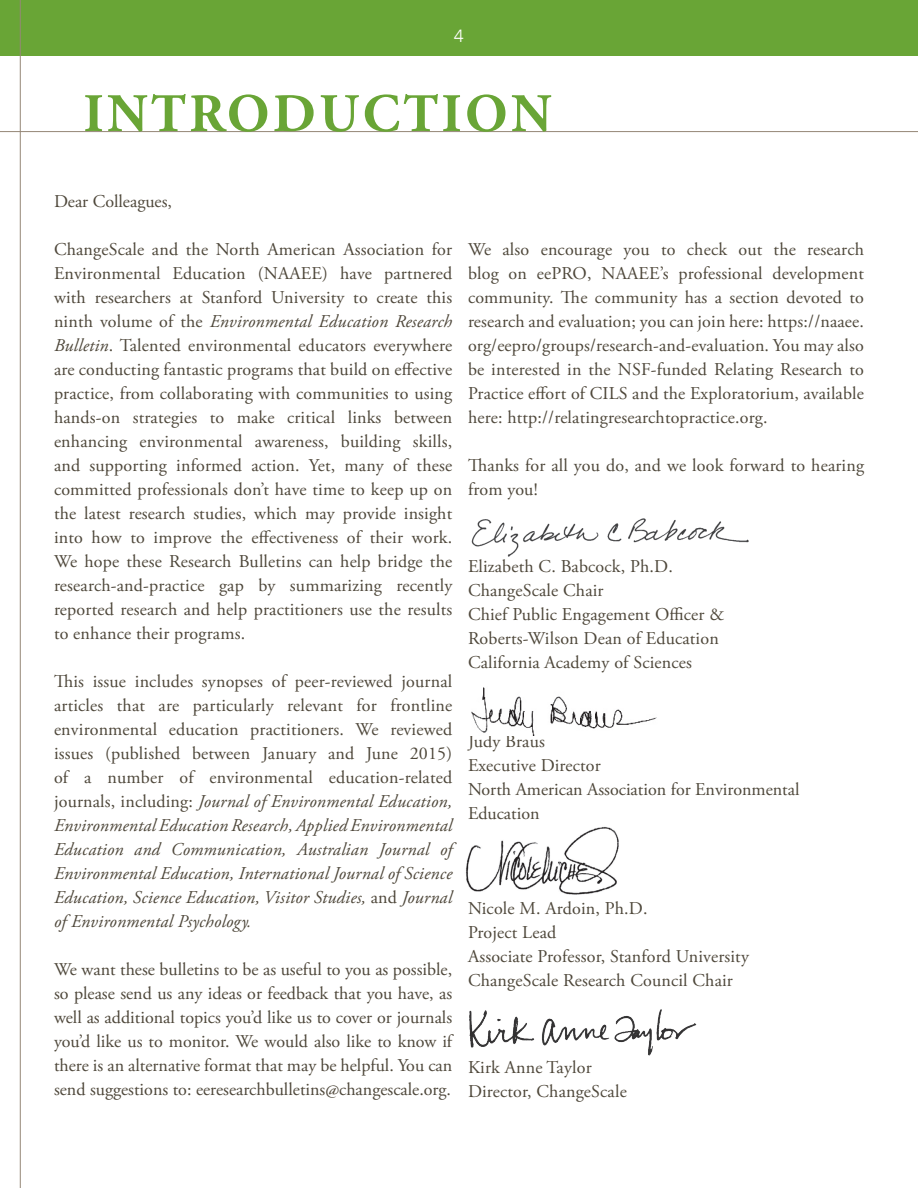
<style>
.page{position:relative;width:918px;height:1188px;background:#fff}
.page>*{position:absolute;margin:0;border:0;box-sizing:border-box;transform-origin:0 0}
.t1{font:700 54px "Adobe Garamond Pro";letter-spacing:.065em;color:#69a536}
.t2{font:18px/24px "Adobe Garamond Pro";letter-spacing:.01em;color:#4e473a}
.t3{font:italic 18px/24px "Adobe Garamond Pro";letter-spacing:.01em;color:#4e473a;text-align:justify}
.t4{font:18px "Humanist 777 BT Light B";color:#fff}
.s1{font-style:italic}
.s2{font-style:normal}
</style>
<div class="page">
<img style="left:466px;top:827px;width:153px;height:68px">
<img style="left:471px;top:518px;width:278px;height:39px">
<img style="left:469px;top:1009px;width:228px;height:47px">
<hr style="left:0;top:131px;width:918px;height:1px;background:#958776">
<img style="left:471px;top:687px;width:186px;height:48px">
<div style="left:0;top:0;width:918px;height:56px;background:#69a536"></div>
<hr style="left:20px;top:0;width:1px;height:1188px;background:#958776">
<p class="t4" style="left:454px;top:25px;width:12px">4</p>
<h1 class="t1" style="left:84px;top:82px;width:425px">INTRODUCTION</h1>
<p class="t2" style="left:54px;top:190px;width:120px">Dear Colleagues,</p>
<p class="t2" style="left:54px;top:238px;width:400px;text-align:justify">ChangeScale and the North American Association for Environmental Education (NAAEE) have partnered with researchers at Stanford University to create this ninth volume of the <span class="s1">Environmental Education Research Bulletin</span>. Talented environmental educators everywhere are conducting fantastic programs that build on effective practice, from collaborating with communities to using hands-on strategies to make critical links between enhancing environmental awareness, building skills, and supporting informed action. Yet, many of these committed professionals don’t have time to keep up on the latest research studies, which may provide insight into how to improve the effectiveness of their work.<br>We hope these Research Bulletins can help bridge the research-and-practice gap by summarizing recently reported research and help practitioners use the results to enhance their programs.</p>
<p class="t3" style="left:54px;top:670px;width:400px"><span class="s2">This issue includes synopses of peer-reviewed journal articles that are particularly relevant for frontline environmental education practitioners. We reviewed issues (published between January and June 2015) of a number of environmental education-related journals, including:</span> Journal of Environmental Education, Environmental Education Research, Applied Environmental Education and Communication, Australian Journal of Environmental Education, International Journal of Science Education, Science Education, Visitor Studies, <span class="s2">and</span> Journal of Environmental Psychology.</p>
<p class="t2" style="left:54px;top:958px;width:400px;text-align:justify">We want these bulletins to be as useful to you as possible, so please send us any ideas or feedback that you have, as well as additional topics you’d like us to cover or journals you’d like us to monitor. We would also like to know if there is an alternative format that may be helpful. You can send suggestions to: eeresearchbulletins@changescale.org.</p>
<p class="t2" style="left:468px;top:238px;width:398px;text-align:justify">We also encourage you to check out the research blog on eePRO, NAAEE’s professional development community. The community has a section devoted to research and evaluation; you can join here: https://naaee. org/eepro/groups/research-and-evaluation. You may also be interested in the NSF-funded Relating Research to Practice effort of CILS and the Exploratorium, available here: http://relatingresearchtopractice.org.</p>
<p class="t2" style="left:468px;top:454px;width:398px">Thanks for all you do, and we look forward to hearing from you!</p>
<p class="t2" style="left:468px;top:555px;width:258px">Elizabeth C. Babcock, Ph.D.<br>ChangeScale Chair<br>Chief Public Engagement Officer &amp;<br>Roberts-Wilson Dean of Education<br>California Academy of Sciences</p>
<p class="t2" style="left:468px;top:730px;width:333px">Judy Braus<br>Executive Director<br>North American Association for Environmental<br>Education</p>
<p class="t2" style="left:468px;top:897px;width:282px">Nicole M. Ardoin, Ph.D.<br>Project Lead<br>Associate Professor, Stanford University<br>ChangeScale Research Council Chair</p>
<p class="t2" style="left:468px;top:1056px;width:160px">Kirk Anne Taylor<br>Director, ChangeScale</p>
</div>
